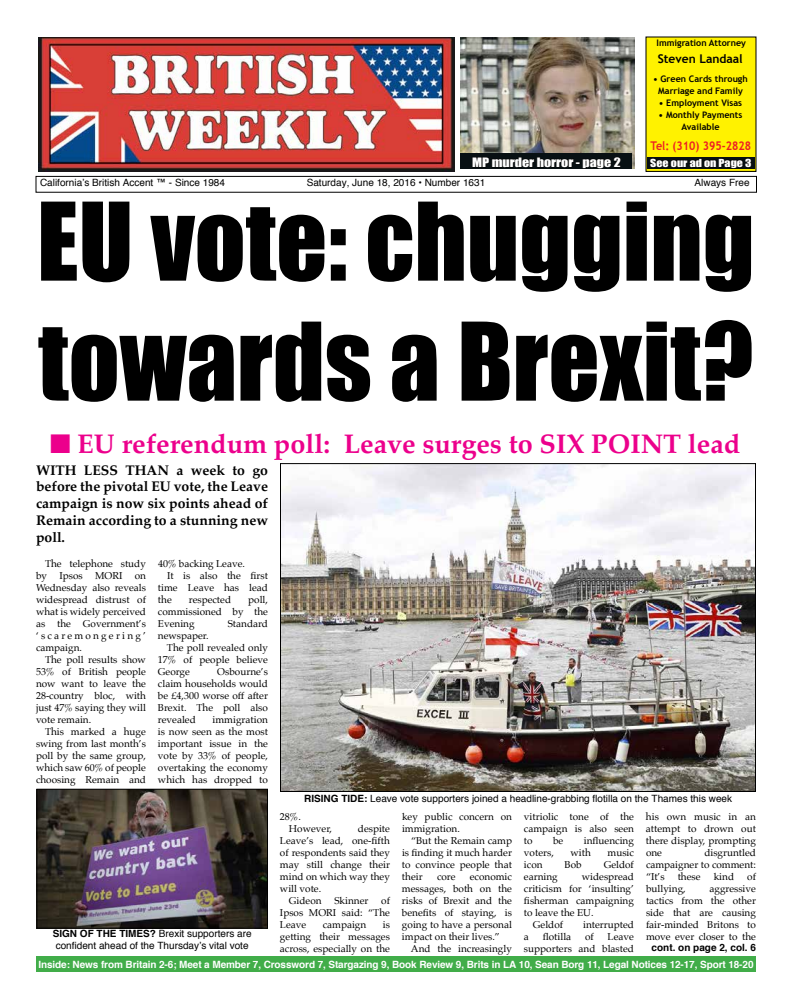
<style>
.page{position:relative;width:792px;height:1008px;background:#fff}
.page>*{position:absolute;margin:0;border:0;box-sizing:border-box;transform-origin:0 0}
.t1{font:100px/120px "Impact";color:#000}
.t2{font:700 27px "Palatino";color:#ec008c}
.t3{font:700 14px/16.8px "Palatino";color:#000;text-align:justify}
.t4{font:700 12px "Trebuchet MS";color:#ed1d24;scale:.9 1}
.t5{font:700 12px "Trebuchet MS";color:#000}
.t6{font:11.9px "Impact";color:#fff;scale:1.18 1}
.t7{font:10.2px "Impact";color:#fff;scale:1.18 1}
.t8{font:10px/12px "Palatino";color:#000;text-align:justify}
.t9{font:10px "Helvetica";color:#000}
.t10{font:700 10px "Helvetica";letter-spacing:-.01em;color:#fff}
.t11{font:700 10px "Helvetica";color:#000}
.t12{font:700 9px/12px "Trebuchet MS";color:#000;text-align:center}
.t13{font:300 7px "Copperplate";color:#000}
.s1{font-weight:700}
</style>
<div class="page">
<div style="left:646px;top:37px;width:110px;height:134px;background:#fff200"></div>
<div style="left:647px;top:157px;width:108px;height:12px;background:#081013"></div>
<svg style="left:650px;top:158px;width:102px;height:11px"></svg>
<div style="left:36px;top:176px;width:721px;height:17px;border:1px solid #000"></div>
<div style="left:36px;top:956px;width:720px;height:16px;background:#41ad49"></div>
<img style="left:39px;top:37px;width:415px;height:134px">
<img style="left:282px;top:465px;width:472px;height:325px">
<div style="left:280px;top:463px;width:476px;height:329px;border:1px solid #000"></div>
<img style="left:38px;top:791px;width:228px;height:136px">
<div style="left:36px;top:789px;width:232px;height:140px;border:1px solid #000"></div>
<img style="left:461px;top:37px;width:173px;height:132px">
<div style="left:461px;top:153px;width:171px;height:16px;background:#081013"></div>
<svg style="left:472px;top:157px;width:149px;height:12px"></svg>
<p class="t6" style="left:472px;top:153px;width:127px">MP murder horror - page 2</p>
<p class="t13" style="left:732px;top:35px;width:25px">Page 1</p>
<p class="t12" style="left:657px;top:37px;width:91px">Immigration Attorney</p>
<p class="t5" style="left:658px;top:52px;width:87px">Steven Landaal</p>
<p class="t12" style="left:653px;top:72px;width:96px">• Green Cards through<br>Marriage and Family</p>
<p class="t12" style="left:659px;top:96px;width:85px">• Employment Visas</p>
<p class="t12" style="left:659px;top:108px;width:85px">• Monthly Payments<br>Available</p>
<p class="t7" style="left:650px;top:155px;width:87px">See our ad on Page 3</p>
<p class="t4" style="left:651px;top:138px;width:113px">Tel: (310) 395-2828</p>
<p class="t9" style="left:40px;top:175px;width:187px">California’s British Accent ™ - Since 1984</p>
<p class="t9" style="left:307px;top:175px;width:180px">Saturday, June 18, 2016 • Number 1631</p>
<p class="t9" style="left:695px;top:175px;width:57px">Always Free</p>
<h1 class="t1" style="left:37px;top:179px;width:719px">EU vote: chugging towards a Brexit?</h1>
<h2 class="t2" style="left:50px;top:420px;width:692px">■ EU referendum poll: Leave surges to SIX POINT lead</h2>
<h3 class="t3" style="left:36px;top:461px;width:234px">WITH LESS THAN a week to go before the pivotal EU vote, the Leave campaign is now six points ahead of Remain according to a stunning new poll.</h3>
<p class="t8" style="left:36px;top:557px;width:112px;text-indent:9px">The telephone study by Ipsos MORI on Wednesday also reveals widespread distrust of what is widely perceived as the Government’s ‘scaremongering’ campaign.</p>
<p class="t8" style="left:36px;top:653px;width:112px;text-indent:9px">The poll results show 53% of British people now want to leave the 28-country bloc, with just 47% saying they will vote remain.</p>
<p class="t8" style="left:36px;top:725px;width:112px;text-indent:9px">This marked a huge swing from last month’s poll by the same group, which saw 60% of people choosing Remain and</p>
<p class="t8" style="left:158px;top:557px;width:89px">40% backing Leave.</p>
<p class="t8" style="left:167px;top:569px;width:102px">It is also the first</p>
<p class="t8" style="left:158px;top:581px;width:112px">time Leave has lead</p>
<p class="t8" style="left:158px;top:593px;width:15px">the</p>
<p class="t8" style="left:189px;top:593px;width:44px">respected</p>
<p class="t8" style="left:158px;top:593px;width:112px;text-indent:90px">poll, commissioned by the Evening</p>
<p class="t8" style="left:228px;top:617px;width:42px">Standard</p>
<p class="t8" style="left:158px;top:629px;width:52px">newspaper.</p>
<p class="t8" style="left:167px;top:641px;width:103px">The poll revealed only</p>
<p class="t8" style="left:158px;top:653px;width:112px">17% of people believe</p>
<p class="t8" style="left:158px;top:665px;width:34px">George</p>
<p class="t8" style="left:158px;top:665px;width:112px;text-indent:59px">Osbourne’s claim households would be £4,300 worse off after Brexit. The poll also revealed</p>
<p class="t8" style="left:158px;top:713px;width:112px;text-indent:55px">immigration is now seen as the most important issue in the vote by 33% of people, overtaking the economy which has dropped to</p>
<p class="t9" style="left:304px;top:790px;width:429px"><span class="s1">RISING TIDE:</span> Leave vote supporters joined a headline-grabbing flotilla on the Thames this week</p>
<p class="t8" style="left:524px;top:810px;width:112px">vitriolic tone of the campaign is also seen to</p>
<p class="t8" style="left:646px;top:810px;width:112px">his own music in an attempt to drown out there display, prompting one</p>
<p class="t8" style="left:289px;top:810px;width:45px;text-indent:-9px">28%.<br>However,</p>
<p class="t8" style="left:402px;top:810px;width:111px">key public concern on immigration.</p>
<p class="t8" style="left:402px;top:834px;width:112px;text-indent:9px">“But the Remain camp is finding it much harder to convince people that their</p>
<p class="t8" style="left:358px;top:822px;width:34px">despite</p>
<p class="t8" style="left:280px;top:834px;width:112px">Leave’s lead, one-fifth</p>
<p class="t8" style="left:280px;top:846px;width:112px">of respondents said they</p>
<p class="t8" style="left:280px;top:858px;width:112px">may still change their</p>
<p class="t8" style="left:280px;top:870px;width:112px">mind on which way they</p>
<p class="t8" style="left:280px;top:882px;width:43px">will vote.</p>
<p class="t8" style="left:289px;top:894px;width:34px">Gideon</p>
<p class="t8" style="left:334px;top:894px;width:36px">Skinner</p>
<p class="t8" style="left:553px;top:834px;width:12px">be</p>
<p class="t8" style="left:584px;top:834px;width:52px">influencing</p>
<p class="t8" style="left:524px;top:846px;width:31px">voters,</p>
<p class="t8" style="left:571px;top:846px;width:22px">with</p>
<p class="t8" style="left:608px;top:846px;width:28px">music</p>
<p class="t8" style="left:524px;top:858px;width:20px">icon</p>
<p class="t8" style="left:565px;top:858px;width:19px">Bob</p>
<p class="t8" style="left:604px;top:858px;width:32px">Geldof</p>
<p class="t8" style="left:524px;top:870px;width:35px">earning</p>
<p class="t8" style="left:582px;top:870px;width:54px">widespread</p>
<p class="t8" style="left:524px;top:882px;width:112px">criticism for ‘insulting’</p>
<p class="t8" style="left:524px;top:894px;width:111px">fisherman campaigning</p>
<p class="t8" style="left:524px;top:906px;width:71px">to leave the EU.</p>
<p class="t8" style="left:533px;top:918px;width:32px">Geldof</p>
<p class="t8" style="left:583px;top:918px;width:52px">interrupted</p>
<p class="t8" style="left:524px;top:930px;width:6px">a</p>
<p class="t8" style="left:543px;top:930px;width:30px">flotilla</p>
<p class="t8" style="left:585px;top:930px;width:10px">of</p>
<p class="t8" style="left:646px;top:846px;width:111px;text-indent:58px">disgruntled campaigner to comment: “It’s</p>
<p class="t8" style="left:678px;top:870px;width:24px">these</p>
<p class="t8" style="left:714px;top:870px;width:22px">kind</p>
<p class="t8" style="left:747px;top:870px;width:10px">of</p>
<p class="t8" style="left:646px;top:882px;width:41px">bullying,</p>
<p class="t8" style="left:402px;top:870px;width:112px;text-indent:68px">economic messages, both on the risks of Brexit and the benefits of staying, is going to have a personal impact on their lives.”</p>
<p class="t8" style="left:411px;top:942px;width:102px">And the increasingly</p>
<p class="t8" style="left:437px;top:870px;width:20px">core</p>
<p class="t8" style="left:646px;top:882px;width:112px;text-indent:63px">aggressive tactics from the other side that are causing fair-minded Britons to</p>
<p class="t8" style="left:280px;top:894px;width:112px;text-indent:101px">of Ipsos MORI said: “The Leave</p>
<p class="t8" style="left:280px;top:918px;width:112px;text-indent:103px">is getting their messages across, especially on the</p>
<p class="t8" style="left:323px;top:918px;width:45px">campaign</p>
<p class="t9" style="left:53px;top:926px;width:200px"><span class="s1">SIGN OF THE TIMES?</span> Brexit supporters are</p>
<p class="t8" style="left:646px;top:930px;width:112px">move ever closer to the</p>
<p class="t9" style="left:56px;top:938px;width:194px">confident ahead of the Thursday’s vital vote</p>
<p class="t8" style="left:524px;top:930px;width:111px;text-align:right">Leave<br>supporters and blasted</p>
<p class="t11" style="left:652px;top:940px;width:106px">cont. on page 2, col. 6</p>
<p class="t10" style="left:38px;top:956px;width:717px">Inside: News from Britain 2-6; Meet a Member 7, Crossword 7, Stargazing 9, Book Review 9, Brits in LA 10, Sean Borg 11, Legal Notices 12-17, Sport 18-20</p>
</div>
